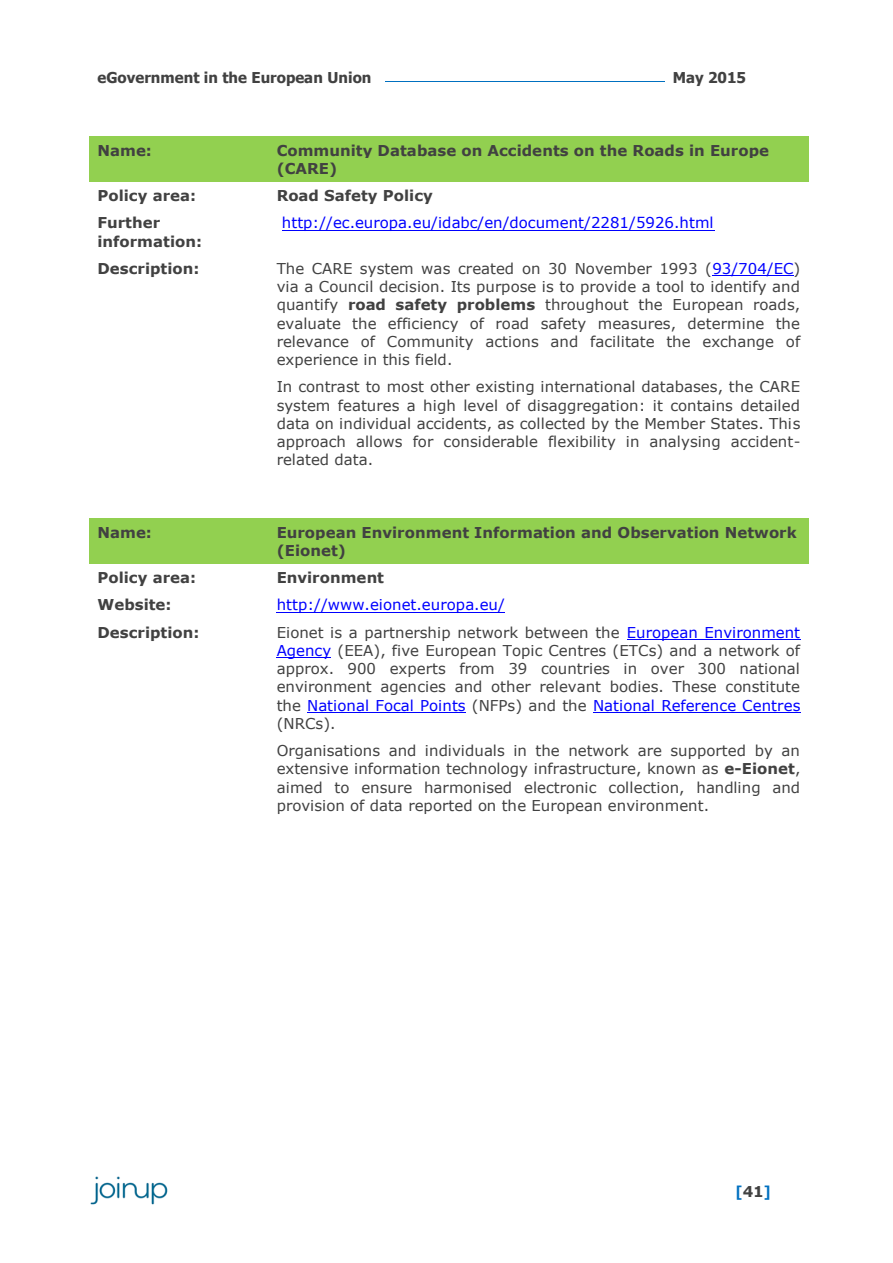
<style>
.page{position:relative;width:893px;height:1263px;background:#fff}
.page>*{position:absolute;margin:0;border:0;box-sizing:border-box;transform-origin:0 0}
.t1{font:15px/18.3px "Verdana";color:#414141;text-align:justify}
.t2{font:700 15px/18.1px "Verdana";color:#414141}
.t3{font:15px "Verdana";letter-spacing:.005em;color:#00f}
.t4{font:700 15px "Tahoma";color:#414141}
.t5{font:700 15px "Tahoma";color:#0070c0}
.s1{color:#00f}
.s2{font-weight:700}
.s3{font-family:"Verdana";color:#414141}
</style>
<div class="page">
<img style="left:90px;top:1176px;width:78px;height:29px">
<hr style="left:385px;top:81px;width:280px;height:1px;background:#0070c0">
<div style="left:89px;top:136px;width:180px;height:45px;background:#92d050"></div>
<div style="left:269px;top:136px;width:540px;height:45px;background:#92d050"></div>
<hr style="left:282px;top:230px;width:432px;height:1px;background:#00f">
<hr style="left:712px;top:275px;width:82px;height:1px;background:#00f">
<div style="left:89px;top:518px;width:180px;height:45px;background:#92d050"></div>
<div style="left:269px;top:518px;width:540px;height:45px;background:#92d050"></div>
<hr style="left:277px;top:612px;width:228px;height:1px;background:#00f">
<hr style="left:627px;top:639px;width:174px;height:1px;background:#00f">
<hr style="left:277px;top:657px;width:54px;height:1px;background:#00f">
<hr style="left:307px;top:712px;width:159px;height:1px;background:#00f">
<hr style="left:593px;top:712px;width:208px;height:1px;background:#00f">
<p class="t4" style="left:98px;top:68px;width:275px">eGovernment in the European Union</p>
<p class="t4" style="left:673px;top:68px;width:75px">May 2015</p>
<p class="t2" style="left:98px;top:141px;width:56px">Name:</p>
<p class="t2" style="left:277px;top:141px;width:494px">Community Database on Accidents on the Roads in Europe (CARE)</p>
<p class="t2" style="left:98px;top:186px;width:100px">Policy area:</p>
<p class="t2" style="left:277px;top:186px;width:158px">Road Safety Policy</p>
<p class="t2" style="left:98px;top:213px;width:106px">Further information:</p>
<p class="t3" style="left:282px;top:213px;width:433px">http://ec.europa.eu/idabc/en/document/2281/5926.html</p>
<p class="t2" style="left:98px;top:259px;width:104px">Description:</p>
<p class="t1" style="left:277px;top:259px;width:525px">The CARE system was created on 30 November 1993 (<span class="s1">93/704/EC</span>) via a Council decision. Its purpose is to provide a tool to identify and quantify <span class="s2">road safety problems</span> throughout the European roads, evaluate the efficiency of road safety measures, determine the relevance of Community actions and facilitate the exchange of experience in this field.</p>
<p class="t1" style="left:277px;top:377px;width:526px">In contrast to most other existing international databases, the CARE system features a high level of disaggregation: it contains detailed data on individual accidents, as collected by the Member States. This approach allows for considerable flexibility in analysing accident&shy;related data.</p>
<p class="t2" style="left:98px;top:523px;width:56px">Name:</p>
<p class="t2" style="left:277px;top:523px;width:522px">European Environment Information and Observation Network (Eionet)</p>
<p class="t2" style="left:98px;top:568px;width:100px">Policy area:</p>
<p class="t2" style="left:277px;top:568px;width:109px">Environment</p>
<p class="t2" style="left:98px;top:595px;width:76px">Website:</p>
<p class="t3" style="left:277px;top:595px;width:230px">http://www.eionet.europa.eu/</p>
<p class="t2" style="left:98px;top:623px;width:104px">Description:</p>
<p class="t1" style="left:277px;top:623px;width:525px">Eionet is a partnership network between the <span class="s1">European Environment Agency</span> (EEA), five European Topic Centres (ETCs) and a network of approx. 900 experts from 39 countries in over 300 national environment agencies and other relevant bodies. These constitute the <span class="s1">National Focal Points</span> (NFPs) and the <span class="s1">National Reference Centres </span>(NRCs).</p>
<p class="t1" style="left:277px;top:741px;width:525px">Organisations and individuals in the network are supported by an extensive information technology infrastructure, known as <span class="s2">e-Eionet</span>, aimed to ensure harmonised electronic collection, handling and provision of data reported on the European environment.</p>
<p class="t5" style="left:736px;top:1182px;width:36px">[<span class="s3">41</span>]</p>
</div>
